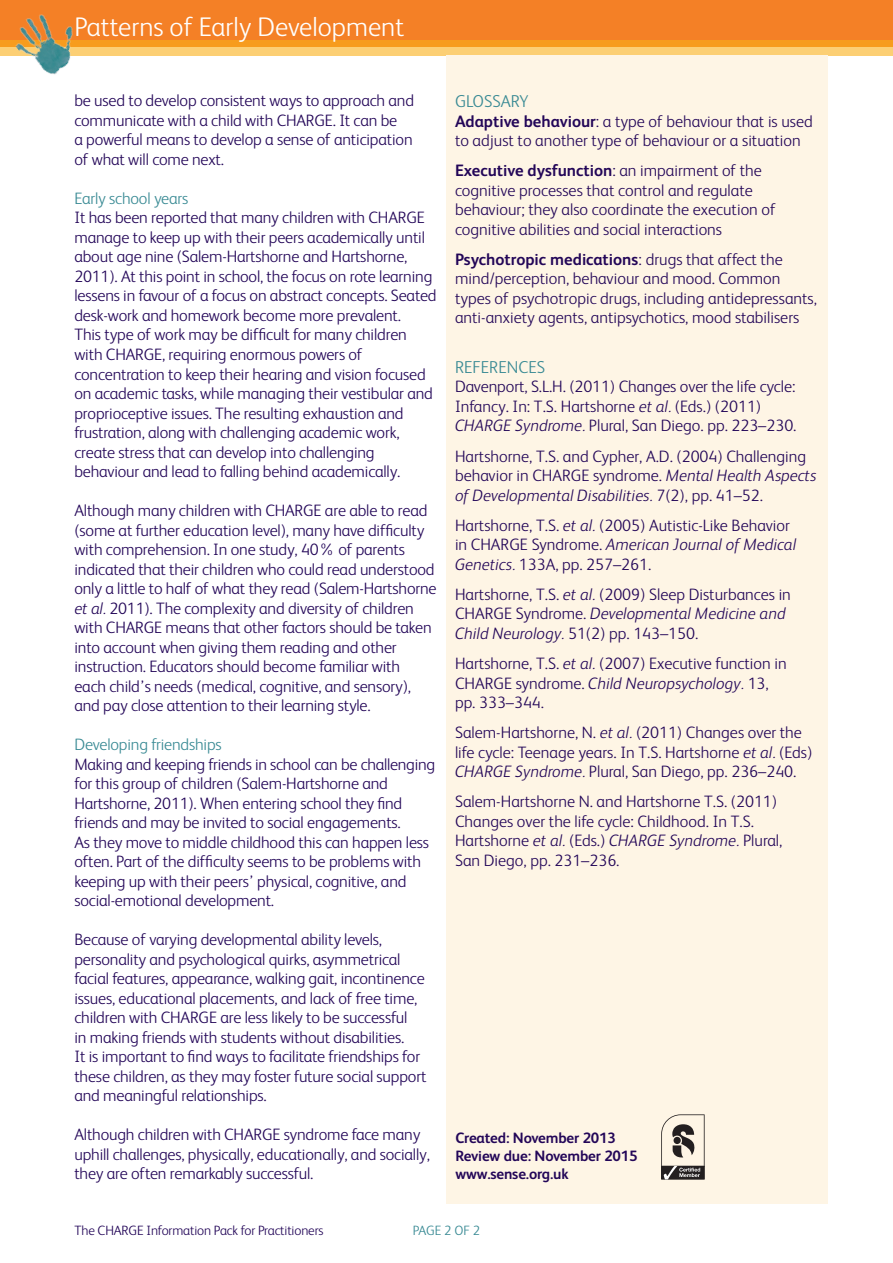
<style>
.page{position:relative;width:893px;height:1263px;background:#fff}
.page>*{position:absolute;margin:0;border:0;box-sizing:border-box;transform-origin:0 0}
.t1{font:300 27px "FS Albert";color:#fff}
.t2{font:300 17.25px "FS Albert";color:#398a94}
.t3{font:300 16.5px/19.5px "FS Albert";letter-spacing:-.01em;color:#230658}
.t4{font:300 16.5px "FS Albert";letter-spacing:-.01em;color:#398a94}
.t5{font:700 15px/18px "FS Albert";letter-spacing:-.01em;color:#230658}
.t6{font:300 13.5px "FS Albert";letter-spacing:-.01em;color:#230658}
.t7{font:300 13.5px "FS Albert";color:#398a94}
.s1{font-style:italic}
.s2{font-weight:700}
</style>
<div class="page">
<div style="left:0;top:0;width:893px;height:47px;background:#f48026"></div>
<svg style="left:0;top:40px;width:893px;height:15px;background:#f9b74b"></svg>
<img style="left:6px;top:14px;width:84px;height:61px">
<div style="left:446px;top:55px;width:382px;height:1148px;background:#fef5e5"></div>
<svg style="left:661px;top:1114px;width:44px;height:65px"></svg>
<h1 class="t1" style="left:74px;top:12px;width:331px">Patterns of Early Development</h1>
<p class="t3" style="left:74px;top:91px;width:341px">be used to develop consistent ways to approach and communicate with a child with CHARGE. It can be<br>a powerful means to develop a sense of anticipation of what will come next.</p>
<p class="t4" style="left:74px;top:189px;width:115px">Early school years</p>
<p class="t3" style="left:74px;top:208px;width:364px">It has been reported that many children with CHARGE manage to keep up with their peers academically until about age nine (Salem-Hartshorne and Hartshorne, 2011). At this point in school, the focus on rote learning lessens in favour of a focus on abstract concepts. Seated desk-work and homework become more prevalent.<br>This type of work may be difficult for many children with CHARGE, requiring enormous powers of concentration to keep their hearing and vision focused on academic tasks, while managing their vestibular and proprioceptive issues. The resulting exhaustion and frustration, along with challenging academic work, create stress that can develop into challenging behaviour and lead to falling behind academically.</p>
<p class="t3" style="left:74px;top:501px;width:364px">Although many children with CHARGE are able to read (some at further education level), many have difficulty with comprehension. In one study, 40% of parents indicated that their children who could read understood only a little to half of what they read (Salem-Hartshorne <span class="s1">et al.</span> 2011). The complexity and diversity of children with CHARGE means that other factors should be taken into account when giving them reading and other instruction. Educators should become familiar with<br>each child’s needs (medical, cognitive, and sensory), and pay close attention to their learning style.</p>
<p class="t4" style="left:74px;top:735px;width:149px">Developing friendships</p>
<p class="t3" style="left:74px;top:754px;width:362px">Making and keeping friends in school can be challenging for this group of children (Salem-Hartshorne and Hartshorne, 2011). When entering school they find friends and may be invited to social engagements.<br>As they move to middle childhood this can happen less often. Part of the difficulty seems to be problems with keeping up with their peers’ physical, cognitive, and social-emotional development.</p>
<p class="t3" style="left:74px;top:930px;width:353px">Because of varying developmental ability levels, personality and psychological quirks, asymmetrical facial features, appearance, walking gait, incontinence issues, educational placements, and lack of free time, children with CHARGE are less likely to be successful<br>in making friends with students without disabilities.<br>It is important to find ways to facilitate friendships for these children, as they may foster future social support and meaningful relationships.</p>
<p class="t3" style="left:74px;top:1125px;width:357px">Although children with CHARGE syndrome face many uphill challenges, physically, educationally, and socially, they are often remarkably successful.</p>
<p class="t2" style="left:455px;top:91px;width:39px">Glossar</p>
<p class="t2" style="left:519px;top:91px;width:11px">y</p>
<p class="t3" style="left:455px;top:111px;width:359px"><span class="s2">Adaptive behaviour</span>: a type of behaviour that is used to adjust to another type of behaviour or a situation</p>
<p class="t3" style="left:455px;top:161px;width:322px"><span class="s2">Executive dysfunction</span>: an impairment of the cognitive processes that control and regulate behaviour; they also coordinate the execution of cognitive abilities and social interactions</p>
<p class="t3" style="left:455px;top:249px;width:363px"><span class="s2">Psychotropic medications</span>: drugs that affect the mind/perception, behaviour and mood. Common types of psychotropic drugs, including antidepressants, anti-anxiety agents, antipsychotics, mood stabilisers</p>
<p class="t2" style="left:455px;top:357px;width:36px">References</p>
<p class="t3" style="left:455px;top:377px;width:343px">Davenport, S.L.H. (2011) Changes over the life cycle:<br>Infancy. In: T.S. Hartshorne <span class="s1">et al.</span> (Eds.) (2011)<br><span class="s1">CHARGE Syndrome.</span> Plural, San Diego. pp. 223–230.</p>
<p class="t3" style="left:455px;top:446px;width:363px">Hartshorne, T.S. and Cypher, A.D. (2004) Challenging behavior in CHARGE syndrome. <span class="s1">Mental Health Aspects of Developmental Disabilities.</span> 7(2), pp. 41–52.</p>
<p class="t3" style="left:455px;top:515px;width:343px">Hartshorne, T.S. <span class="s1">et al.</span> (2005) Autistic-Like Behavior in CHARGE Syndrome. <span class="s1">American Journal of Medical<br>Genetics.</span> 133A, pp. 257–261.</p>
<p class="t3" style="left:455px;top:584px;width:337px">Hartshorne, T.S. <span class="s1">et al.</span> (2009) Sleep Disturbances in<br>CHARGE Syndrome. <span class="s1">Developmental Medicine and<br>Child Neurology.</span> 51(2) pp. 143–150.</p>
<p class="t3" style="left:455px;top:653px;width:333px">Hartshorne, T.S. <span class="s1">et al.</span> (2007) Executive function in<br>CHARGE syndrome. <span class="s1">Child Neuropsychology.</span> 13, pp. 333–344.</p>
<p class="t3" style="left:455px;top:723px;width:359px">Salem-Hartshorne, N. <span class="s1">et al.</span> (2011) Changes over the life cycle: Teenage years. In T.S. Hartshorne <span class="s1">et al.</span> (Eds)<br><span class="s1">CHARGE Syndrome.</span> Plural, San Diego, pp. 236–240.</p>
<p class="t3" style="left:455px;top:792px;width:329px">Salem-Hartshorne N. and Hartshorne T.S. (2011)<br>Changes over the life cycle: Childhood. In T.S.<br>Hartshorne <span class="s1">et al.</span> (Eds.) <span class="s1">CHARGE Syndrome.</span> Plural, San Diego, pp. 231–236.</p>
<p class="t5" style="left:455px;top:1129px;width:184px">Created: November 2013<br>Review due: November 2015 www.sense.org.uk</p>
<p class="t6" style="left:74px;top:1222px;width:251px">The CHARGE Information Pack for Practitioners</p>
<p class="t7" style="left:413px;top:1222px;width:15px">page</p>
<p class="t7" style="left:444px;top:1222px;width:37px">2 of 2</p>
</div>
